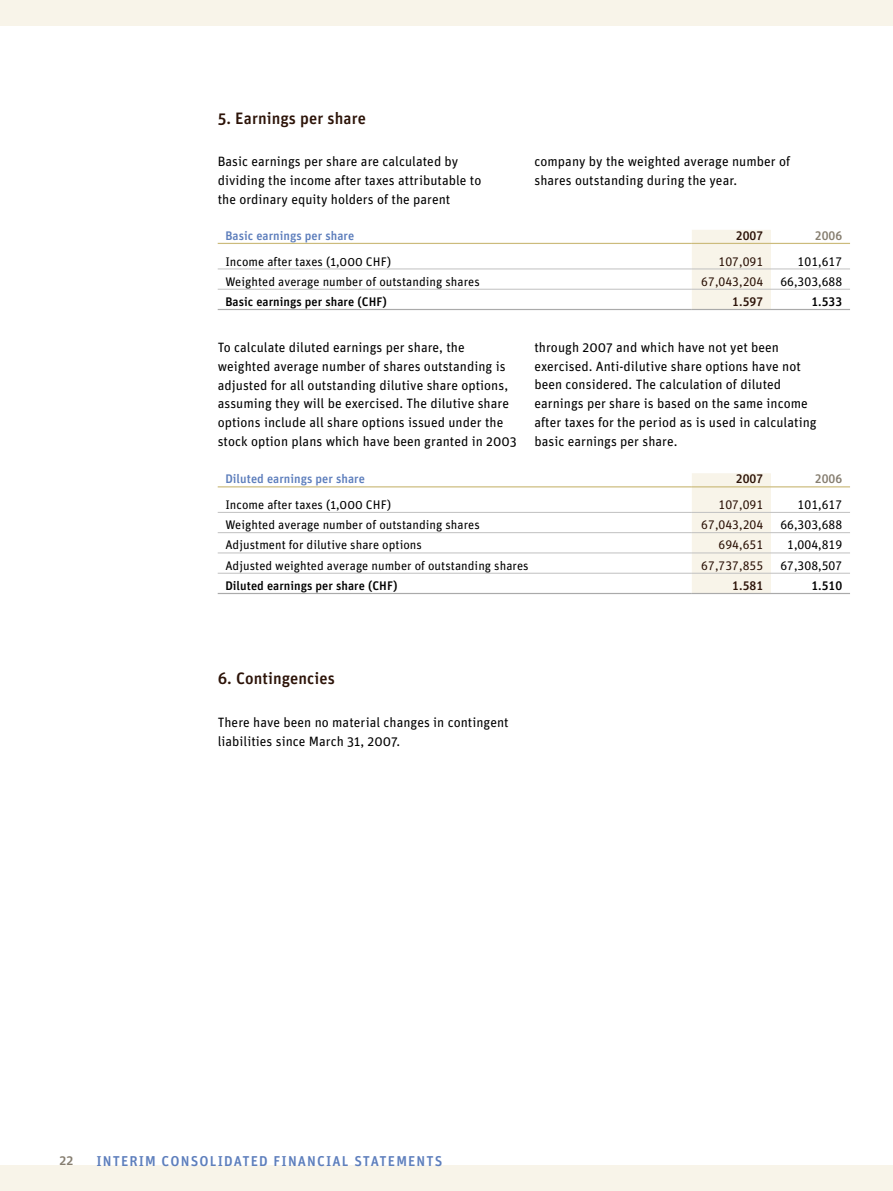
<style>
.page{position:relative;width:893px;height:1191px;background:#fff}
.page>*{position:absolute;margin:0;border:0;box-sizing:border-box;transform-origin:0 0}
.t1{font:500 16.5px "Unit OT";letter-spacing:.005em;color:#2c1308}
.t2{font:500 14.25px "Unit OT";letter-spacing:.08em;color:#5d7ebc}
.t3{font:13.5px/18.8px "Unit OT";letter-spacing:.005em;color:#000}
.t4{font:500 13.5px "Unit OT";color:#867e70}
.t5{font:12.45px "Unit OT";letter-spacing:.005em;color:#000}
.t6{font:500 12.45px "Unit OT";letter-spacing:.005em;color:#000}
.t7{font:12.45px "Unit OT";letter-spacing:.005em;color:#2c1308}
.t8{font:500 12.45px "Unit OT";letter-spacing:.005em;color:#5d7ebc}
.t9{font:500 12.45px "Unit OT";letter-spacing:.005em;color:#2c1308}
.t10{font:500 12.45px "Unit OT";letter-spacing:.005em;color:#867e70}
</style>
<div class="page">
<div style="left:0;top:0;width:893px;height:26px;background:#f8f4e9"></div>
<div style="left:0;top:1165px;width:893px;height:26px;background:#f8f4e9"></div>
<svg style="left:692px;top:230px;width:79px;height:363px"></svg>
<hr style="left:218px;top:243px;width:474px;height:1px;background:#ccbb7c">
<hr style="left:692px;top:243px;width:79px;height:1px;background:#ccbb7c">
<hr style="left:771px;top:243px;width:79px;height:1px;background:#ccbb7c">
<hr style="left:218px;top:486px;width:474px;height:1px;background:#ccbb7c">
<hr style="left:692px;top:486px;width:79px;height:1px;background:#ccbb7c">
<hr style="left:771px;top:486px;width:79px;height:1px;background:#ccbb7c">
<hr style="left:218px;top:268px;width:474px;height:1px;background:#c0c0c0">
<hr style="left:692px;top:268px;width:79px;height:1px;background:#c0c0c0">
<hr style="left:771px;top:268px;width:79px;height:1px;background:#c0c0c0">
<hr style="left:218px;top:289px;width:474px;height:1px;background:#c0c0c0">
<hr style="left:692px;top:289px;width:79px;height:1px;background:#c0c0c0">
<hr style="left:771px;top:289px;width:79px;height:1px;background:#c0c0c0">
<hr style="left:218px;top:512px;width:474px;height:1px;background:#c0c0c0">
<hr style="left:692px;top:512px;width:79px;height:1px;background:#c0c0c0">
<hr style="left:771px;top:512px;width:79px;height:1px;background:#c0c0c0">
<hr style="left:218px;top:532px;width:474px;height:1px;background:#c0c0c0">
<hr style="left:692px;top:532px;width:79px;height:1px;background:#c0c0c0">
<hr style="left:771px;top:532px;width:79px;height:1px;background:#c0c0c0">
<hr style="left:218px;top:552px;width:474px;height:1px;background:#c0c0c0">
<hr style="left:692px;top:552px;width:79px;height:1px;background:#c0c0c0">
<hr style="left:771px;top:552px;width:79px;height:1px;background:#c0c0c0">
<hr style="left:218px;top:573px;width:474px;height:1px;background:#c0c0c0">
<hr style="left:692px;top:573px;width:79px;height:1px;background:#c0c0c0">
<hr style="left:771px;top:573px;width:79px;height:1px;background:#c0c0c0">
<hr style="left:218px;top:309px;width:474px;height:1px;background:#aaa">
<hr style="left:692px;top:309px;width:79px;height:1px;background:#aaa">
<hr style="left:771px;top:309px;width:79px;height:1px;background:#aaa">
<hr style="left:218px;top:593px;width:474px;height:1px;background:#aaa">
<hr style="left:692px;top:593px;width:79px;height:1px;background:#aaa">
<hr style="left:771px;top:593px;width:79px;height:1px;background:#aaa">
<p class="t1" style="left:218px;top:108px;width:150px">5. Earnings per share</p>
<p class="t3" style="left:218px;top:152px;width:265px">Basic earnings per share are calculated by dividing the income after taxes attributable to the ordinary equity holders of the parent</p>
<p class="t3" style="left:534px;top:152px;width:257px">company by the weighted average number of shares outstanding during the year.</p>
<p class="t8" style="left:225px;top:227px;width:130px">Basic earnings per share</p>
<p class="t9" style="left:736px;top:227px;width:29px">2007</p>
<p class="t10" style="left:815px;top:227px;width:29px">2006</p>
<p class="t5" style="left:225px;top:253px;width:167px">Income after taxes (1,000 CHF)</p>
<p class="t7" style="left:718px;top:253px;width:46px">107,091</p>
<p class="t5" style="left:798px;top:253px;width:46px">101,617</p>
<p class="t5" style="left:225px;top:273px;width:256px">Weighted average number of outstanding shares</p>
<p class="t7" style="left:701px;top:273px;width:64px">67,043,204</p>
<p class="t5" style="left:780px;top:273px;width:64px">66,303,688</p>
<p class="t6" style="left:225px;top:294px;width:163px">Basic earnings per share (CHF)</p>
<p class="t9" style="left:732px;top:294px;width:33px">1.597</p>
<p class="t6" style="left:811px;top:294px;width:33px">1.533</p>
<p class="t3" style="left:218px;top:338px;width:300px">To calculate diluted earnings per share, the weighted average number of shares outstanding is adjusted for all outstanding dilutive share options, assuming they will be exercised. The dilutive share options include all share options issued under the stock option plans which have been granted in 2003</p>
<p class="t3" style="left:534px;top:337px;width:284px">through 2007 and which have not yet been exercised. Anti-dilutive share options have not been considered. The calculation of diluted earnings per share is based on the same income after taxes for the period as is used in calculating basic earnings per share.</p>
<p class="t8" style="left:225px;top:470px;width:141px">Diluted earnings per share</p>
<p class="t9" style="left:736px;top:470px;width:29px">2007</p>
<p class="t10" style="left:815px;top:470px;width:29px">2006</p>
<p class="t5" style="left:225px;top:497px;width:167px">Income after taxes (1,000 CHF)</p>
<p class="t7" style="left:718px;top:497px;width:46px">107,091</p>
<p class="t5" style="left:798px;top:497px;width:46px">101,617</p>
<p class="t5" style="left:225px;top:517px;width:256px">Weighted average number of outstanding shares</p>
<p class="t7" style="left:701px;top:517px;width:64px">67,043,204</p>
<p class="t5" style="left:780px;top:517px;width:64px">66,303,688</p>
<p class="t5" style="left:225px;top:537px;width:198px">Adjustment for dilutive share options</p>
<p class="t7" style="left:718px;top:537px;width:46px">694,651</p>
<p class="t5" style="left:787px;top:537px;width:57px">1,004,819</p>
<p class="t5" style="left:225px;top:557px;width:305px">Adjusted weighted average number of outstanding shares</p>
<p class="t7" style="left:701px;top:557px;width:64px">67,737,855</p>
<p class="t5" style="left:780px;top:557px;width:64px">67,308,507</p>
<p class="t6" style="left:225px;top:578px;width:174px">Diluted earnings per share (CHF)</p>
<p class="t9" style="left:732px;top:578px;width:33px">1.581</p>
<p class="t6" style="left:811px;top:578px;width:33px">1.510</p>
<p class="t1" style="left:218px;top:668px;width:119px">6. Contingencies</p>
<p class="t3" style="left:218px;top:713px;width:292px">There have been no material changes in contingent liabilities since March 31, 2007.</p>
<p class="t4" style="left:60px;top:1151px;width:15px">22</p>
<p class="t2" style="left:96px;top:1151px;width:346px">interim consolidated financial statements</p>
</div>
